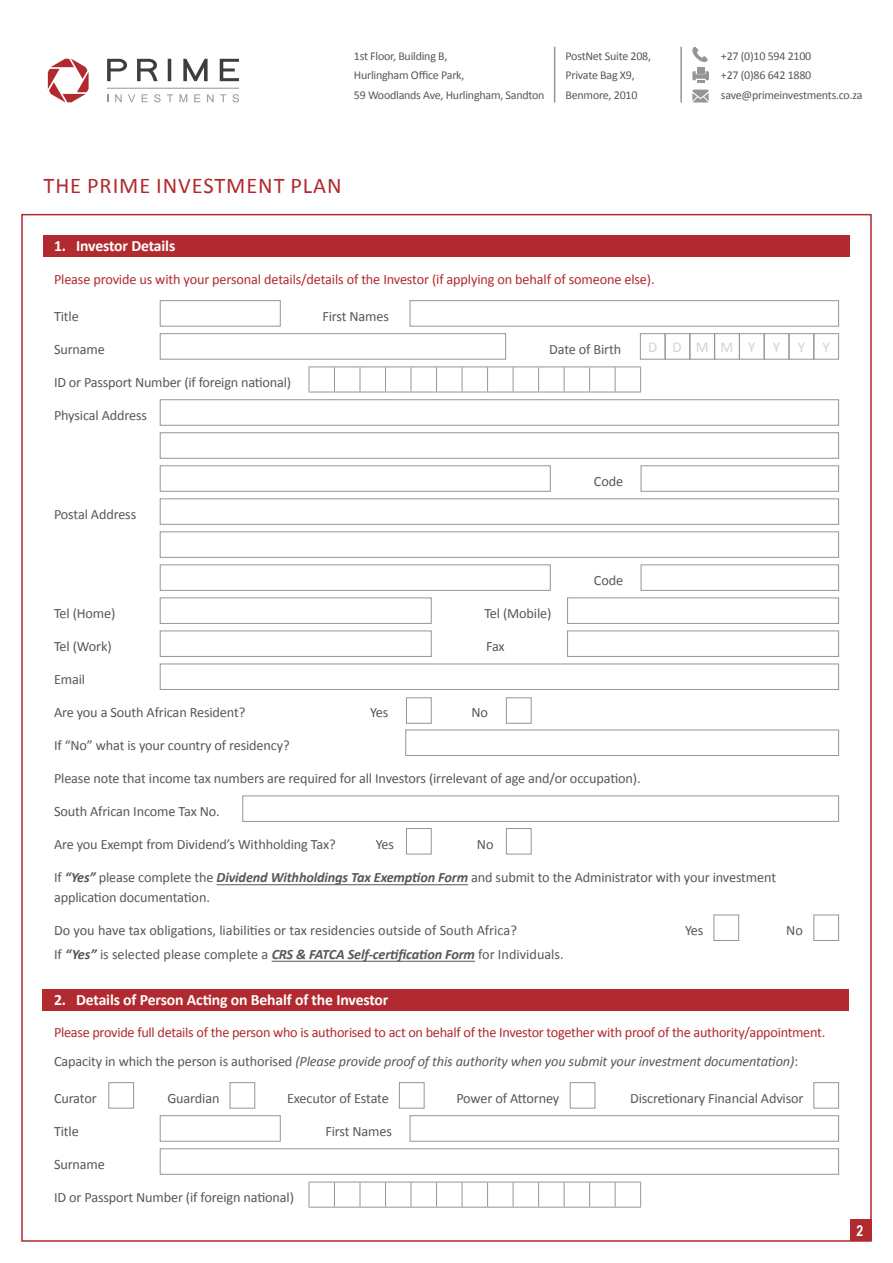
<style>
.page{position:relative;width:893px;height:1263px;background:#fff}
.page>*{position:absolute;margin:0;border:0;box-sizing:border-box;transform-origin:0 0}
.t1{font:22.5px "Calibri";letter-spacing:.04em;color:#b02a2f}
.t2{font:700 15.75px "Calibri";letter-spacing:-.01em;color:#fff}
.t3{font:15px "Calibri";color:#d1d2d4}
.t4{font:700 15px "Arial Narrow";color:#fff}
.t5{font:14.25px/19.5px "Calibri";letter-spacing:-.01em;color:#57585a}
.t6{font:14.25px "Calibri";letter-spacing:-.02em;color:#b02a2f}
.t7{font:italic 14.25px "Calibri";letter-spacing:-.01em;color:#57585a}
.t8{font:12px/19.5px "Calibri";letter-spacing:-.02em;color:#57585a}
.s1{font-weight:700;font-style:italic}
.s2{font-style:normal}
</style>
<div class="page">
<div style="left:850px;top:1219px;width:22px;height:21px;background:#b02a2f"></div>
<hr style="left:554px;top:47px;width:1px;height:55px;background:#939598">
<hr style="left:680px;top:47px;width:2px;height:55px;background:#939598">
<svg style="left:692px;top:90px;width:17px;height:12px"></svg>
<svg style="left:692px;top:47px;width:16px;height:15px"></svg>
<div style="left:697px;top:67px;width:7px;height:6px;background:#939598"></div>
<svg style="left:692px;top:71px;width:17px;height:11px"></svg>
<svg style="left:48px;top:59px;width:41px;height:43px"></svg>
<svg style="left:107px;top:59px;width:20px;height:22px"></svg>
<svg style="left:137px;top:59px;width:21px;height:22px"></svg>
<svg style="left:168px;top:59px;width:3px;height:22px"></svg>
<svg style="left:183px;top:59px;width:25px;height:22px"></svg>
<svg style="left:220px;top:59px;width:19px;height:22px"></svg>
<svg style="left:115px;top:94px;width:7px;height:8px"></svg>
<svg style="left:128px;top:94px;width:7px;height:8px"></svg>
<svg style="left:142px;top:94px;width:6px;height:8px"></svg>
<svg style="left:154px;top:94px;width:7px;height:8px"></svg>
<svg style="left:167px;top:94px;width:6px;height:8px"></svg>
<svg style="left:179px;top:94px;width:8px;height:8px"></svg>
<svg style="left:194px;top:94px;width:6px;height:8px"></svg>
<svg style="left:207px;top:94px;width:7px;height:8px"></svg>
<svg style="left:220px;top:94px;width:6px;height:8px"></svg>
<svg style="left:232px;top:94px;width:7px;height:8px"></svg>
<hr style="left:107px;top:88px;width:132px;height:1px;background:#939598">
<div style="left:43px;top:989px;width:806px;height:22px;background:#b02a2f"></div>
<div style="left:43px;top:236px;width:807px;height:21px;background:#b02a2f"></div>
<hr style="left:217px;top:884px;width:251px;height:1px;background:#57585a">
<hr style="left:272px;top:961px;width:203px;height:1px;background:#57585a">
<div style="left:405px;top:730px;width:434px;height:26px;border:1px solid #939598"></div>
<div style="left:160px;top:663px;width:679px;height:27px;border:1px solid #939598"></div>
<div style="left:410px;top:300px;width:429px;height:27px;border:1px solid #939598"></div>
<div style="left:160px;top:300px;width:121px;height:27px;border:1px solid #939598"></div>
<svg style="left:309px;top:366px;width:332px;height:27px"></svg>
<div style="left:160px;top:399px;width:679px;height:27px;border:1px solid #939598"></div>
<div style="left:160px;top:432px;width:679px;height:27px;border:1px solid #939598"></div>
<div style="left:641px;top:465px;width:198px;height:27px;border:1px solid #939598"></div>
<div style="left:160px;top:465px;width:391px;height:27px;border:1px solid #939598"></div>
<div style="left:160px;top:498px;width:679px;height:27px;border:1px solid #939598"></div>
<div style="left:160px;top:531px;width:679px;height:27px;border:1px solid #939598"></div>
<div style="left:160px;top:597px;width:272px;height:27px;border:1px solid #939598"></div>
<div style="left:160px;top:630px;width:272px;height:27px;border:1px solid #939598"></div>
<div style="left:641px;top:564px;width:198px;height:27px;border:1px solid #939598"></div>
<div style="left:160px;top:564px;width:391px;height:27px;border:1px solid #939598"></div>
<div style="left:160px;top:333px;width:346px;height:27px;border:1px solid #939598"></div>
<div style="left:739px;top:333px;width:26px;height:27px;border:1px solid #939598"></div>
<div style="left:764px;top:333px;width:25px;height:27px;border:1px solid #939598"></div>
<div style="left:789px;top:333px;width:25px;height:27px;border:1px solid #939598"></div>
<div style="left:813px;top:333px;width:26px;height:27px;border:1px solid #939598"></div>
<div style="left:689px;top:333px;width:26px;height:27px;border:1px solid #939598"></div>
<div style="left:714px;top:333px;width:26px;height:27px;border:1px solid #939598"></div>
<div style="left:640px;top:333px;width:25px;height:27px;border:1px solid #939598"></div>
<div style="left:665px;top:333px;width:25px;height:27px;border:1px solid #939598"></div>
<div style="left:406px;top:697px;width:26px;height:27px;border:1px solid #939598"></div>
<div style="left:506px;top:697px;width:25px;height:27px;border:1px solid #939598"></div>
<div style="left:406px;top:828px;width:26px;height:26px;border:1px solid #939598"></div>
<div style="left:506px;top:828px;width:25px;height:26px;border:1px solid #939598"></div>
<div style="left:567px;top:597px;width:272px;height:27px;border:1px solid #939598"></div>
<div style="left:567px;top:630px;width:272px;height:27px;border:1px solid #939598"></div>
<div style="left:242px;top:795px;width:597px;height:27px;border:1px solid #939598"></div>
<div style="left:713px;top:914px;width:26px;height:27px;border:1px solid #939598"></div>
<div style="left:813px;top:914px;width:26px;height:27px;border:1px solid #939598"></div>
<svg style="left:309px;top:1182px;width:332px;height:26px"></svg>
<div style="left:410px;top:1115px;width:429px;height:26px;border:1px solid #939598"></div>
<div style="left:160px;top:1115px;width:121px;height:26px;border:1px solid #939598"></div>
<div style="left:160px;top:1148px;width:679px;height:27px;border:1px solid #939598"></div>
<div style="left:108px;top:1082px;width:26px;height:26px;border:1px solid #939598"></div>
<div style="left:230px;top:1082px;width:25px;height:26px;border:1px solid #939598"></div>
<div style="left:399px;top:1082px;width:25px;height:26px;border:1px solid #939598"></div>
<div style="left:813px;top:1082px;width:26px;height:26px;border:1px solid #939598"></div>
<div style="left:570px;top:1082px;width:25px;height:26px;border:1px solid #939598"></div>
<p class="t8" style="left:354px;top:46px;width:192px">1st Floor, Building B,<br>Hurlingham Office Park,<br>59 Woodlands Ave, Hurlingham, Sandton</p>
<p class="t8" style="left:566px;top:46px;width:87px">PostNet Suite 208,<br>Private Bag X9,<br>Benmore, 2010</p>
<p class="t1" style="left:44px;top:171px;width:300px">THE PRIME INVESTMENT PLAN</p>
<p class="t8" style="left:721px;top:46px;width:92px">+27 (0)10 594 2100</p>
<p class="t8" style="left:721px;top:66px;width:92px">+27 (0)86 642 1880</p>
<p class="t8" style="left:721px;top:85px;width:143px">save@primeinvestments.co.za</p>
<p class="t2" style="left:54px;top:236px;width:123px">1. Investor Details</p>
<p class="t6" style="left:54px;top:270px;width:602px">Please provide us with your personal details/details of the Investor (if applying on behalf of someone else).</p>
<p class="t5" style="left:54px;top:307px;width:26px">Title</p>
<p class="t5" style="left:322px;top:307px;width:68px">First Names</p>
<p class="t5" style="left:54px;top:340px;width:52px">Surname</p>
<p class="t5" style="left:549px;top:340px;width:73px">Date of Birth</p>
<p class="t5" style="left:54px;top:373px;width:239px">ID or Passport Number (if foreign national)</p>
<p class="t5" style="left:54px;top:406px;width:95px">Physical Address</p>
<p class="t3" style="left:648px;top:338px;width:11px">D</p>
<p class="t3" style="left:672px;top:338px;width:11px">D</p>
<p class="t3" style="left:696px;top:338px;width:14px">M</p>
<p class="t3" style="left:720px;top:338px;width:14px">M</p>
<p class="t3" style="left:748px;top:338px;width:9px">Y</p>
<p class="t3" style="left:773px;top:338px;width:9px">Y</p>
<p class="t3" style="left:798px;top:338px;width:9px">Y</p>
<p class="t3" style="left:823px;top:338px;width:9px">Y</p>
<p class="t5" style="left:54px;top:505px;width:84px">Postal Address</p>
<p class="t5" style="left:594px;top:472px;width:31px">Code</p>
<p class="t5" style="left:594px;top:571px;width:31px">Code</p>
<p class="t5" style="left:54px;top:604px;width:63px">Tel (Home)</p>
<p class="t5" style="left:484px;top:604px;width:69px">Tel (Mobile)</p>
<p class="t5" style="left:54px;top:637px;width:59px">Tel (Work)</p>
<p class="t5" style="left:486px;top:637px;width:20px">Fax</p>
<p class="t5" style="left:54px;top:670px;width:33px">Email</p>
<p class="t5" style="left:54px;top:703px;width:193px">Are you a South African Resident?</p>
<p class="t5" style="left:370px;top:703px;width:20px">Yes</p>
<p class="t5" style="left:471px;top:703px;width:18px">No</p>
<p class="t5" style="left:54px;top:736px;width:237px">If “No” what is your country of residency?</p>
<p class="t5" style="left:54px;top:769px;width:588px">Please note that income tax numbers are required for all Investors (irrelevant of age and/or occupation).</p>
<p class="t5" style="left:54px;top:802px;width:167px">South African Income Tax No.</p>
<p class="t5" style="left:54px;top:835px;width:283px">Are you Exempt from Dividend’s Withholding Tax?</p>
<p class="t5" style="left:376px;top:835px;width:20px">Yes</p>
<p class="t5" style="left:477px;top:835px;width:18px">No</p>
<p class="t5" style="left:54px;top:868px;width:724px">If <span class="s1">“Yes”</span> please complete the <span class="s1">Dividend Withholdings Tax Exemption Form</span> and submit to the Administrator with your investment application documentation.</p>
<p class="t5" style="left:54px;top:920px;width:464px">Do you have tax obligations, liabilities or tax residencies outside of South Africa?</p>
<p class="t5" style="left:685px;top:920px;width:20px">Yes</p>
<p class="t5" style="left:786px;top:920px;width:18px">No</p>
<p class="t5" style="left:54px;top:944px;width:511px">If <span class="s1">“Yes”</span> is selected please complete a <span class="s1">CRS &amp; FATCA Self-certification Form</span> for Individuals.</p>
<p class="t2" style="left:54px;top:989px;width:336px">2. Details of Person Acting on Behalf of the Investor</p>
<p class="t6" style="left:54px;top:1023px;width:773px">Please provide full details of the person who is authorised to act on behalf of the Investor together with proof of the authority/appointment.</p>
<p class="t7" style="left:54px;top:1051px;width:746px"><span class="s2">Capacity in which the person is authorised</span> (Please provide proof of this authority when you submit your investment documentation)<span class="s2">:</span></p>
<p class="t5" style="left:54px;top:1088px;width:44px">Curator</p>
<p class="t5" style="left:167px;top:1088px;width:54px">Guardian</p>
<p class="t5" style="left:287px;top:1088px;width:103px">Executor of Estate</p>
<p class="t5" style="left:456px;top:1088px;width:105px">Power of Attorney</p>
<p class="t5" style="left:630px;top:1088px;width:175px">Discretionary Financial Advisor</p>
<p class="t5" style="left:54px;top:1121px;width:26px">Title</p>
<p class="t5" style="left:325px;top:1121px;width:68px">First Names</p>
<p class="t5" style="left:54px;top:1154px;width:52px">Surname</p>
<p class="t5" style="left:54px;top:1187px;width:242px">ID or Passport Number (if foreign national)</p>
<p class="t4" style="left:857px;top:1219px;width:8px">2</p>
</div>
